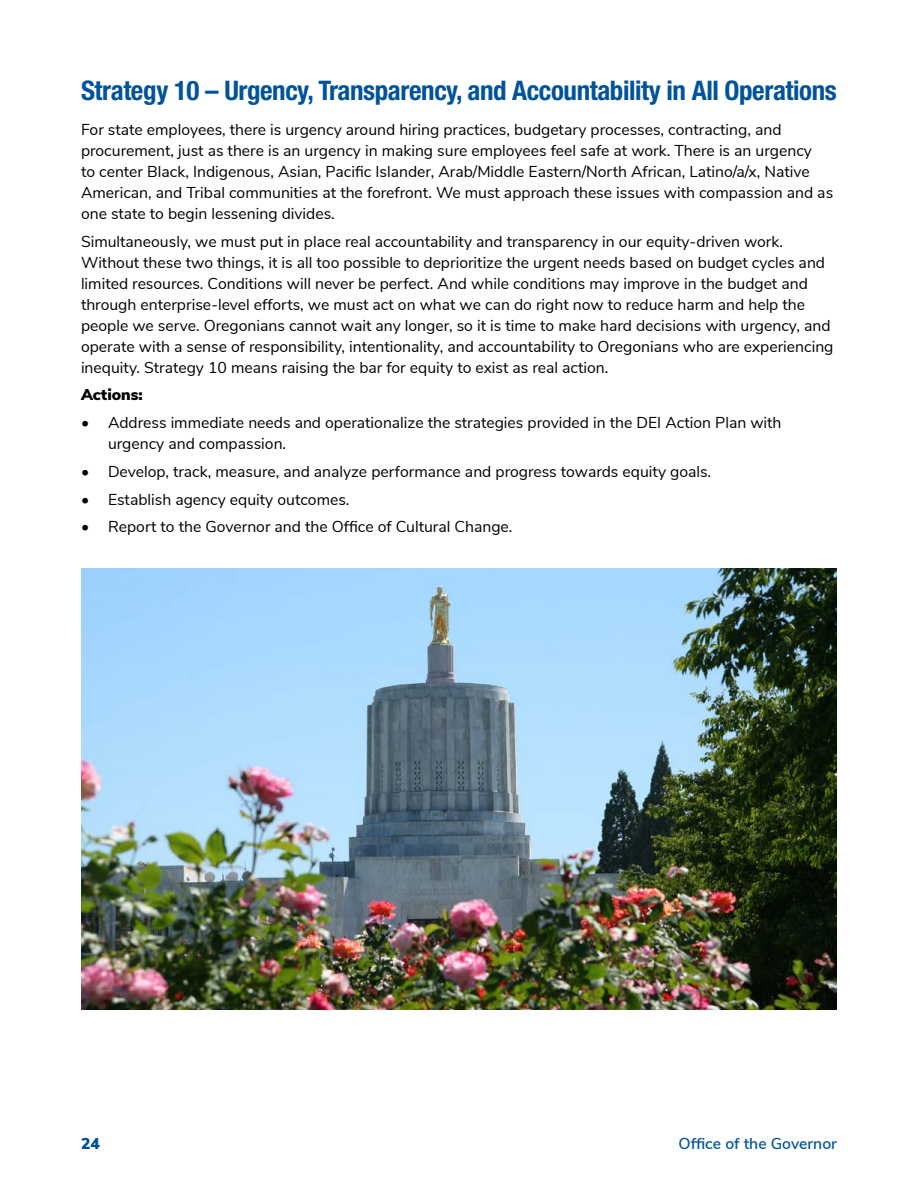
<style>
.page{position:relative;width:918px;height:1188px;background:#fff}
.page>*{position:absolute;margin:0;border:0;box-sizing:border-box;transform-origin:0 0}
.t1{font:700 condensed 27px "Helvetica Neue LT Std";letter-spacing:-.015em;color:#00539b}
.Body{font:15.75px/21px "Nunito Sans";color:#000}
.t2{font:600 15.75px "Nunito Sans";color:#00539b}
.Body-2{font:900 15.75px "Nunito Sans";color:#000}
.t3{font:900 15.75px "Nunito Sans";color:#00539b}
</style>
<div class="page">
<img style="left:81px;top:568px;width:756px;height:442px">
<h2 class="t1" style="left:81px;top:74px;width:757px">Strategy 10 – Urgency, Transparency, and Accountability in All Operations</h2>
<p class="Body" style="left:81px;top:118px;width:754px">For state employees, there is urgency around hiring practices, budgetary processes, contracting, and procurement, just as there is an urgency in making sure employees feel safe at work. There is an urgency<br>to center Black, Indigenous, Asian, Pacific Islander, Arab/Middle Eastern/North African, Latino/a/x, Native American, and Tribal communities at the forefront. We must approach these issues with compassion and as one state to begin lessening divides.</p>
<p class="Body" style="left:81px;top:230px;width:754px">Simultaneously, we must put in place real accountability and transparency in our equity-driven work.<br>Without these two things, it is all too possible to deprioritize the urgent needs based on budget cycles and limited resources. Conditions will never be perfect. And while conditions may improve in the budget and through enterprise-level efforts, we must act on what we can do right now to reduce harm and help the people we serve. Oregonians cannot wait any longer, so it is time to make hard decisions with urgency, and operate with a sense of responsibility, intentionality, and accountability to Oregonians who are experiencing inequity. Strategy 10 means raising the bar for equity to exist as real action.</p>
<p class="Body-2" style="left:81px;top:383px;width:63px">Actions:</p>
<p class="Body" style="left:108px;top:411px;width:675px;text-indent:-27px">• Address immediate needs and operationalize the strategies provided in the DEI Action Plan with urgency and compassion.</p>
<p class="Body" style="left:81px;top:460px;width:632px">• Develop, track, measure, and analyze performance and progress towards equity goals.</p>
<p class="Body" style="left:81px;top:488px;width:270px">• Establish agency equity outcomes.</p>
<p class="Body" style="left:81px;top:515px;width:433px">• Report to the Governor and the Office of Cultural Change.</p>
<p class="t3" style="left:81px;top:1132px;width:20px">24</p>
<p class="t2" style="left:679px;top:1132px;width:160px">Office of the Governor</p>
</div>
